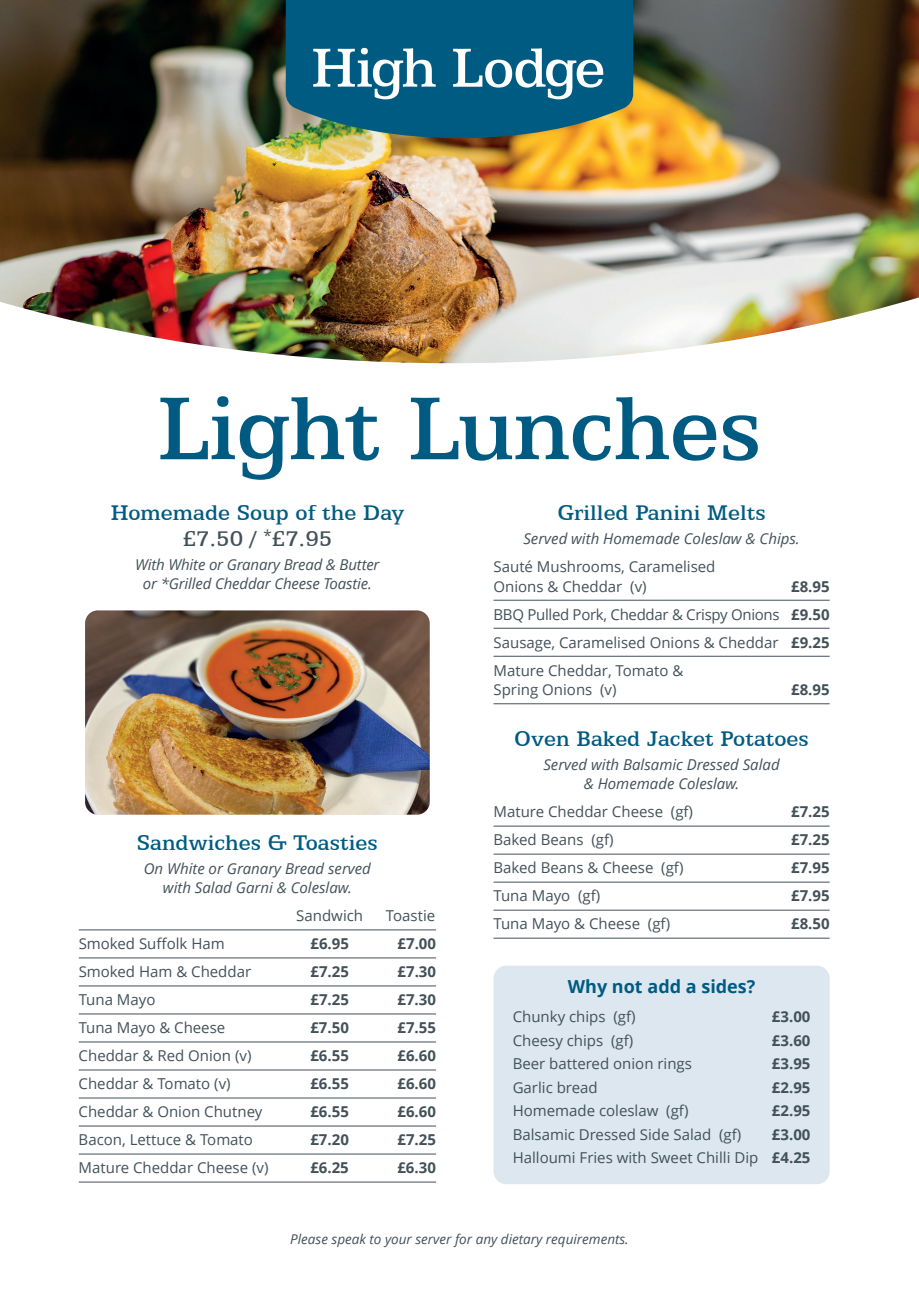
<style>
.page{position:relative;width:919px;height:1289px;background:#fff}
.page>*{position:absolute;margin:0;border:0;box-sizing:border-box;transform-origin:0 0}
.t1{font:500 100.5px "Egyptian 505 BT";letter-spacing:-.01em;color:#005b82}
.t2{font:500 24px/25.5px "Egyptian 505 BT";color:#005b82;text-align:center}
.t3{font:700 18px "Open Sans";color:#005b82}
.t4{font:15px/28px "Open Sans";color:#425159}
.t5{font:italic 15px/19.5px "Open Sans";color:#425159;text-align:center}
.t6{font:700 15px "Open Sans";color:#425159}
.t7{font:italic 13.5px "Open Sans";color:#425159}
.s1{color:#425159}
.s2{font-weight:700}
</style>
<div class="page">
<img style="left:0;top:0;width:918px;height:363px">
<svg style="left:286px;top:0;width:347px;height:138px;background:#15637b"></svg>
<svg style="left:313px;top:48px;width:122px;height:51px"></svg>
<svg style="left:453px;top:48px;width:150px;height:51px"></svg>
<hr style="left:493px;top:600px;width:336px;height:1px;background:#425159">
<hr style="left:493px;top:628px;width:336px;height:1px;background:#425159">
<hr style="left:493px;top:656px;width:336px;height:1px;background:#425159">
<hr style="left:493px;top:703px;width:336px;height:1px;background:#425159">
<hr style="left:493px;top:825px;width:336px;height:1px;background:#425159">
<hr style="left:493px;top:853px;width:336px;height:1px;background:#425159">
<hr style="left:493px;top:881px;width:336px;height:1px;background:#425159">
<hr style="left:493px;top:909px;width:336px;height:1px;background:#425159">
<hr style="left:493px;top:937px;width:336px;height:1px;background:#425159">
<hr style="left:79px;top:929px;width:357px;height:1px;background:#425159">
<hr style="left:79px;top:957px;width:357px;height:1px;background:#425159">
<hr style="left:79px;top:985px;width:357px;height:1px;background:#425159">
<hr style="left:79px;top:1013px;width:357px;height:1px;background:#425159">
<hr style="left:79px;top:1041px;width:357px;height:1px;background:#425159">
<hr style="left:79px;top:1069px;width:357px;height:1px;background:#425159">
<hr style="left:79px;top:1097px;width:357px;height:1px;background:#425159">
<hr style="left:79px;top:1125px;width:357px;height:1px;background:#425159">
<hr style="left:79px;top:1153px;width:357px;height:1px;background:#425159">
<hr style="left:79px;top:1181px;width:357px;height:1px;background:#425159">
<img style="left:85px;top:610px;width:344px;height:204px">
<div style="left:493px;top:965px;width:336px;height:219px;background:#dce7ef;border-radius:13px"></div>
<h1 class="t1" style="left:157px;top:369px;width:606px">Light Lunches</h1>
<h2 class="t2" style="left:111px;top:499px;width:295px">Homemade Soup of the Day <span class="s1">£7.50 /</span> <sup>*</sup><span class="s1">£7.95</span></h2>
<p class="t5" style="left:135px;top:554px;width:246px">With White or Granary Bread &amp; Butter or *Grilled Cheddar Cheese Toastie.</p>
<h2 class="t2" style="left:137px;top:829px;width:242px">Sandwiches &amp; Toasties</h2>
<p class="t5" style="left:144px;top:858px;width:228px">On White or Granary Bread served with Salad Garni &amp; Coleslaw.</p>
<p class="t4" style="left:296px;top:901px;width:68px">Sandwich</p>
<p class="t4" style="left:386px;top:901px;width:51px">Toastie</p>
<p class="t4" style="left:79px;top:929px;width:147px">Smoked Suffolk Ham</p>
<p class="t6" style="left:310px;top:933px;width:40px">£6.95</p>
<p class="t6" style="left:397px;top:933px;width:40px">£7.00</p>
<p class="t4" style="left:79px;top:957px;width:174px">Smoked Ham &amp; Cheddar</p>
<p class="t6" style="left:310px;top:961px;width:40px">£7.25</p>
<p class="t6" style="left:397px;top:961px;width:40px">£7.30</p>
<p class="t4" style="left:79px;top:985px;width:78px">Tuna Mayo</p>
<p class="t6" style="left:310px;top:989px;width:40px">£7.25</p>
<p class="t6" style="left:397px;top:989px;width:40px">£7.30</p>
<p class="t4" style="left:79px;top:1013px;width:148px">Tuna Mayo &amp; Cheese</p>
<p class="t6" style="left:310px;top:1017px;width:40px">£7.50</p>
<p class="t6" style="left:397px;top:1017px;width:40px">£7.55</p>
<p class="t4" style="left:79px;top:1041px;width:174px">Cheddar &amp; Red Onion (v)</p>
<p class="t6" style="left:310px;top:1045px;width:40px">£6.55</p>
<p class="t6" style="left:397px;top:1045px;width:40px">£6.60</p>
<p class="t4" style="left:79px;top:1069px;width:153px">Cheddar &amp; Tomato (v)</p>
<p class="t6" style="left:310px;top:1073px;width:40px">£6.55</p>
<p class="t6" style="left:397px;top:1073px;width:40px">£6.60</p>
<p class="t4" style="left:79px;top:1097px;width:185px">Cheddar &amp; Onion Chutney</p>
<p class="t6" style="left:310px;top:1101px;width:40px">£6.55</p>
<p class="t6" style="left:397px;top:1101px;width:40px">£6.60</p>
<p class="t4" style="left:79px;top:1125px;width:176px">Bacon, Lettuce &amp; Tomato</p>
<p class="t6" style="left:310px;top:1129px;width:40px">£7.20</p>
<p class="t6" style="left:397px;top:1129px;width:40px">£7.25</p>
<p class="t4" style="left:79px;top:1153px;width:191px">Mature Cheddar Cheese (v)</p>
<p class="t6" style="left:310px;top:1157px;width:40px">£6.25</p>
<p class="t6" style="left:397px;top:1157px;width:40px">£6.30</p>
<h2 class="t2" style="left:557px;top:499px;width:210px">Grilled Panini Melts</h2>
<p class="t5" style="left:523px;top:528px;width:278px">Served with Homemade Coleslaw &amp; Chips.</p>
<p class="t4" style="left:493px;top:556px;width:223px;line-height:19.5px">Sauté Mushrooms, Caramelised<br>Onions &amp; Cheddar (v)</p>
<p class="t4" style="left:493px;top:571px;width:337px;text-align:justify;text-indent:297px"><span class="s2">£8.95<br></span>BBQ Pulled Pork, Cheddar &amp; Crispy Onions <span class="s2">£9.50<br></span>Sausage, Caramelised Onions &amp; Cheddar <span class="s2">£9.25<br></span>Mature Cheddar, Tomato &amp;</p>
<p class="t4" style="left:493px;top:675px;width:124px">Spring Onions (v)</p>
<p class="t6" style="left:791px;top:679px;width:40px">£8.95</p>
<h2 class="t2" style="left:514px;top:725px;width:296px">Oven Baked Jacket Potatoes</h2>
<p class="t5" style="left:543px;top:754px;width:238px">Served with Balsamic Dressed Salad &amp; Homemade Coleslaw.</p>
<p class="t4" style="left:493px;top:797px;width:201px">Mature Cheddar Cheese (gf)</p>
<p class="t6" style="left:791px;top:801px;width:40px">£7.25</p>
<p class="t4" style="left:493px;top:825px;width:121px">Baked Beans (gf)</p>
<p class="t6" style="left:791px;top:829px;width:40px">£7.25</p>
<p class="t4" style="left:493px;top:853px;width:191px">Baked Beans &amp; Cheese (gf)</p>
<p class="t6" style="left:791px;top:857px;width:40px">£7.95</p>
<p class="t4" style="left:493px;top:881px;width:108px">Tuna Mayo (gf)</p>
<p class="t6" style="left:791px;top:885px;width:40px">£7.95</p>
<p class="t4" style="left:493px;top:909px;width:178px">Tuna Mayo &amp; Cheese (gf)</p>
<p class="t6" style="left:791px;top:913px;width:40px">£8.50</p>
<p class="t3" style="left:567px;top:973px;width:189px">Why not add a sides?</p>
<p class="t4" style="left:512px;top:1002px;width:124px">Chunky chips (gf)</p>
<p class="t6" style="left:771px;top:1006px;width:40px">£3.00</p>
<p class="t4" style="left:512px;top:1026px;width:122px">Cheesy chips (gf)</p>
<p class="t6" style="left:771px;top:1029px;width:40px">£3.60</p>
<p class="t4" style="left:512px;top:1049px;width:181px">Beer battered onion rings</p>
<p class="t6" style="left:771px;top:1053px;width:40px">£3.95</p>
<p class="t4" style="left:512px;top:1073px;width:86px">Garlic bread</p>
<p class="t6" style="left:771px;top:1076px;width:40px">£2.95</p>
<p class="t4" style="left:512px;top:1096px;width:177px">Homemade coleslaw (gf)</p>
<p class="t6" style="left:771px;top:1100px;width:40px">£2.95</p>
<p class="t4" style="left:512px;top:1120px;width:230px">Balsamic Dressed Side Salad (gf)</p>
<p class="t4" style="left:512px;top:1122px;width:299px;line-height:23.5px;text-align:right"><span class="s2">£3.00<br></span>Halloumi Fries with Sweet Chilli Dip <span class="s2">£4.25</span></p>
<p class="t7" style="left:290px;top:1229px;width:340px">Please speak to your server for any dietary requirements.</p>
</div>
